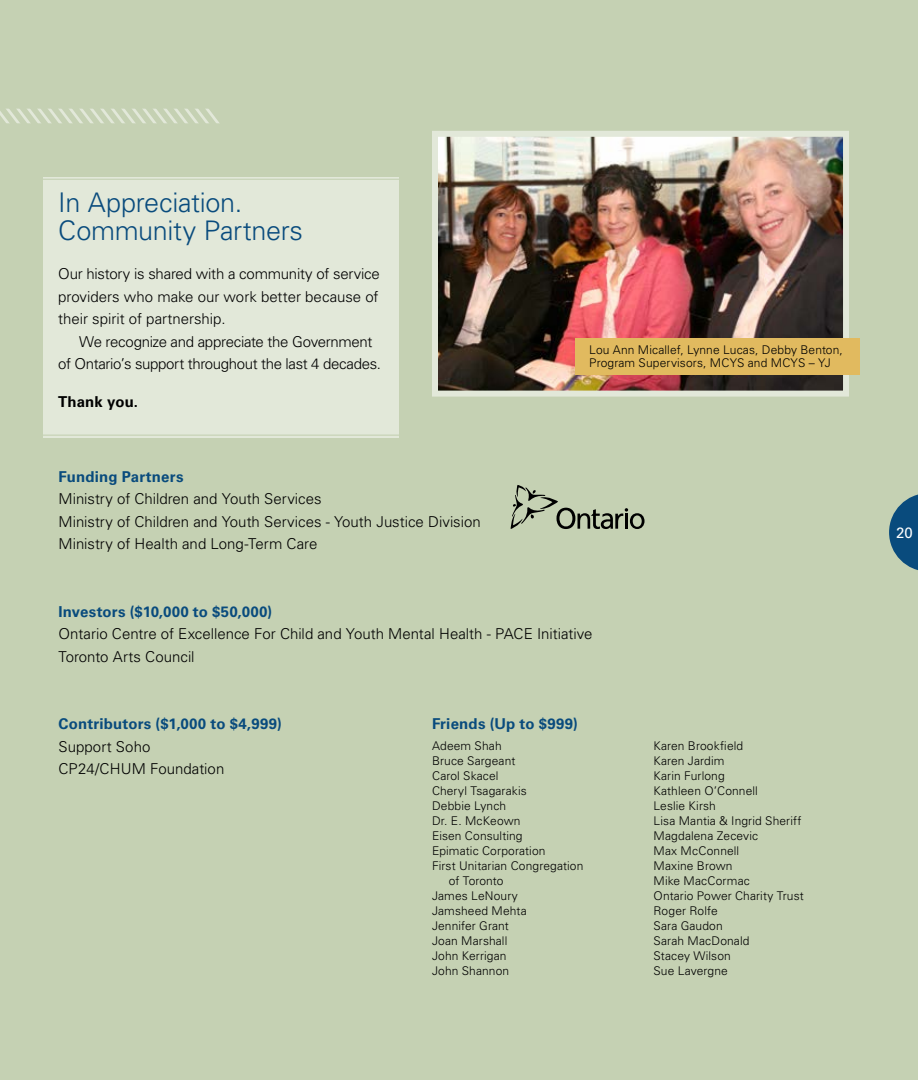
<style>
.page{position:relative;width:918px;height:1080px;background:#c5d1b3}
.page>*{position:absolute;margin:0;border:0;box-sizing:border-box;transform-origin:0 0}
.t1{font:300 27px/28.5px "Univers LT Std";letter-spacing:-.01em;color:#094b7d}
.t2{font:300 15px/22.5px "Univers LT Std";color:#000}
.t3{font:700 15px "Univers LT Std";letter-spacing:.015em;color:#094b7d}
.t4{font:300 15px/22.5px "Univers LT Std";letter-spacing:-.02em;color:#000}
.t5{font:700 15px "Univers LT Std";letter-spacing:.01em;color:#000}
.t6{font:15px "Univers LT Std";color:#fff}
.t7{font:300 12px/15px "Univers LT Std";letter-spacing:.01em;color:#000}
</style>
<div class="page">
<svg style="left:0;top:109px;width:226px;height:14px;background:#ced8be"></svg>
<div style="left:43px;top:177px;width:356px;height:260px;background:#e2e8d9"></div>
<img style="left:429px;top:128px;width:423px;height:272px">
<div style="left:576px;top:338px;width:284px;height:36px;background:#e1ba5f"></div>
<svg style="left:511px;top:485px;width:134px;height:44px;background:#a4ae95"></svg>
<hr style="left:39px;top:179px;width:363px;height:1px;background:#c5d1b3">
<hr style="left:39px;top:435px;width:363px;height:1px;background:#c5d1b3">
<svg style="left:889px;top:493px;width:29px;height:79px;background:#40728c"></svg>
<h1 class="t1" style="left:58px;top:188px;width:246px">In Appreciation.<br>Community Partners</h1>
<p class="t2" style="left:58px;top:262px;width:323px;text-align:justify">Our history is shared with a community of service providers who make our work better because of their spirit of partnership.</p>
<p class="t4" style="left:58px;top:330px;width:324px;text-indent:21px">We recognize and appreciate the Government of Ontario’s support throughout the last 4 decades.</p>
<p class="t5" style="left:58px;top:392px;width:81px">Thank you.</p>
<p class="t3" style="left:58px;top:467px;width:127px">Funding Partners</p>
<p class="t2" style="left:58px;top:487px;width:424px">Ministry of Children and Youth Services<br>Ministry of Children and Youth Services - Youth Justice Division<br>Ministry of Health and Long-Term Care</p>
<p class="t7" style="left:589px;top:343px;width:255px;line-height:13.5px">Lou Ann Micallef, Lynne Lucas, Debby Benton,<br>Program Supervisors, MCYS and MCYS – YJ</p>
<p class="t3" style="left:58px;top:602px;width:215px">Investors ($10,000 to $50,000)</p>
<p class="t2" style="left:58px;top:622px;width:536px">Ontario Centre of Excellence For Child and Youth Mental Health - PACE Initiative<br>Toronto Arts Council</p>
<p class="t3" style="left:432px;top:715px;width:147px">Friends (Up to $999)</p>
<p class="t3" style="left:58px;top:715px;width:225px">Contributors ($1,000 to $4,999)</p>
<p class="t2" style="left:58px;top:735px;width:167px">Support Soho<br>CP24/CHUM Foundation</p>
<p class="t7" style="left:432px;top:738px;width:71px">Adeem Shah</p>
<p class="t7" style="left:432px;top:753px;width:85px">Bruce Sargeant</p>
<p class="t7" style="left:432px;top:768px;width:68px">Carol Skacel</p>
<p class="t7" style="left:432px;top:783px;width:96px">Cheryl Tsagarakis</p>
<p class="t7" style="left:432px;top:798px;width:76px">Debbie Lynch</p>
<p class="t7" style="left:432px;top:813px;width:90px">Dr. E. McKeown</p>
<p class="t7" style="left:432px;top:828px;width:92px">Eisen Consulting</p>
<p class="t7" style="left:432px;top:843px;width:115px">Epimatic Corporation</p>
<p class="t7" style="left:432px;top:858px;width:153px">First Unitarian Congregation</p>
<p class="t7" style="left:449px;top:873px;width:56px">of Toronto</p>
<p class="t7" style="left:432px;top:888px;width:87px">James LeNoury</p>
<p class="t7" style="left:432px;top:903px;width:96px">Jamsheed Mehta</p>
<p class="t7" style="left:432px;top:918px;width:78px">Jennifer Grant</p>
<p class="t7" style="left:432px;top:933px;width:77px">Joan Marshall</p>
<p class="t7" style="left:432px;top:948px;width:76px">John Kerrigan</p>
<p class="t7" style="left:432px;top:963px;width:79px">John Shannon</p>
<p class="t7" style="left:653px;top:738px;width:152px">Karen Brookfield<br>Karen Jardim<br>Karin Furlong<br>Kathleen O’Connell<br>Leslie Kirsh<br>Lisa Mantia &amp; Ingrid Sheriff<br>Magdalena Zecevic<br>Max McConnell<br>Maxine Brown<br>Mike MacCormac<br>Ontario Power Charity Trust<br>Roger Rolfe<br>Sara Gaudon<br>Sarah MacDonald<br>Stacey Wilson<br>Sue Lavergne</p>
<p class="t6" style="left:896px;top:524px;width:18px">20</p>
</div>
